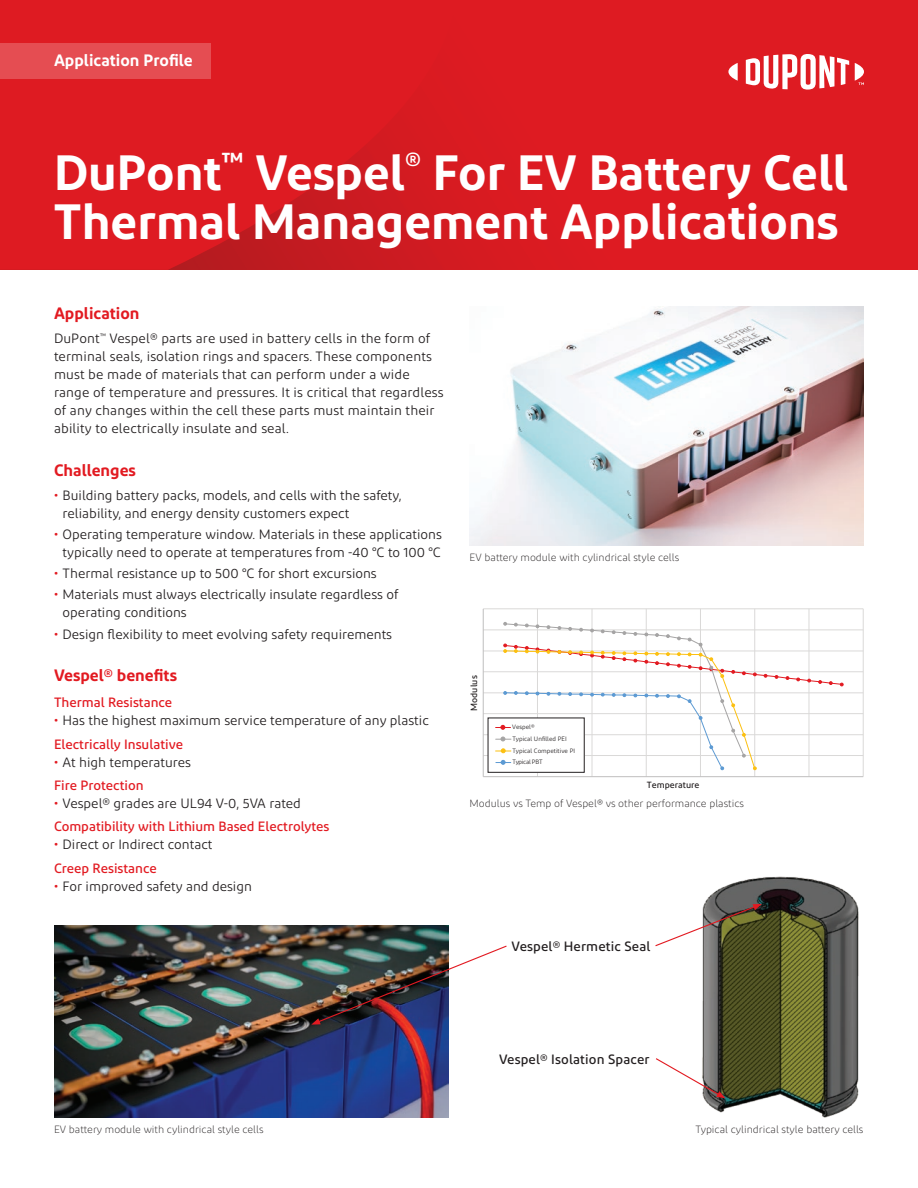
<style>
.page{position:relative;width:918px;height:1188px;background:#fff}
.page>*{position:absolute;margin:0;border:0;box-sizing:border-box;transform-origin:0 0}
.t1{font:600 49.5px/49.5px "Diodrum";color:#fff}
.t2{font:600 16.5px "Diodrum";color:#e21a21}
.t3{font:600 16.5px "Diodrum";color:#fff}
.t4{font:13.5px/18px "Diodrum";color:#231f20}
.t5{font:500 13.5px/23.4px "Diodrum";color:#e21a21}
.t6{font:500 13.5px "Diodrum";letter-spacing:.01em;color:#231f20}
.t7{font:300 10.5px "Diodrum";color:#231f20}
.t8{font:500 9px "Diodrum";color:#231f20}
.t9{font:6.3px/11.7px "Diodrum";color:#231f20}
.s1{font-weight:500;color:#e21a21}
.s2{font-weight:400;color:#231f20}
</style>
<div class="page">
<div style="left:0;top:0;width:918px;height:270px;background:#de1b22"></div>
<svg style="left:0;top:78px;width:459px;height:192px"></svg>
<svg style="left:728px;top:63px;width:10px;height:18px"></svg>
<svg style="left:746px;top:54px;width:103px;height:36px"></svg>
<svg style="left:855px;top:63px;width:9px;height:22px"></svg>
<div style="left:0;top:43px;width:211px;height:35px;background:#e54d52"></div>
<img style="left:470px;top:306px;width:394px;height:239px">
<hr style="left:483px;top:755px;width:380px;height:1px;background:#dad9d8">
<hr style="left:483px;top:734px;width:380px;height:1px;background:#dad9d8">
<hr style="left:483px;top:713px;width:380px;height:1px;background:#dad9d8">
<hr style="left:483px;top:693px;width:380px;height:1px;background:#dad9d8">
<hr style="left:483px;top:672px;width:380px;height:1px;background:#dad9d8">
<hr style="left:483px;top:651px;width:380px;height:1px;background:#dad9d8">
<hr style="left:483px;top:630px;width:380px;height:1px;background:#dad9d8">
<hr style="left:483px;top:609px;width:380px;height:1px;background:#dad9d8">
<hr style="left:537px;top:609px;width:1px;height:168px;background:#dad9d8">
<hr style="left:592px;top:609px;width:1px;height:168px;background:#dad9d8">
<hr style="left:646px;top:609px;width:1px;height:168px;background:#dad9d8">
<hr style="left:700px;top:609px;width:1px;height:168px;background:#dad9d8">
<hr style="left:754px;top:609px;width:1px;height:168px;background:#dad9d8">
<hr style="left:809px;top:609px;width:1px;height:168px;background:#dad9d8">
<hr style="left:863px;top:609px;width:1px;height:168px;background:#dad9d8">
<hr style="left:483px;top:609px;width:1px;height:168px;background:#bfbebe">
<hr style="left:483px;top:776px;width:380px;height:1px;background:#bfbebe">
<div style="left:488px;top:718px;width:96px;height:54px;background:#fff"></div>
<svg style="left:496px;top:622px;width:347px;height:148px"></svg>
<img style="left:54px;top:925px;width:394px;height:192px">
<img style="left:702px;top:876px;width:157px;height:241px">
<svg style="left:655px;top:904px;width:107px;height:43px"></svg>
<img style="left:311px;top:945px;width:196px;height:80px">
<svg style="left:656px;top:1057px;width:69px;height:41px"></svg>
<p class="t3" style="left:54px;top:50px;width:140px">Application Profile</p>
<h1 class="t1" style="left:54px;top:146px;width:796px">DuPont<sup>™</sup> Vespel<sup>®</sup> For EV Battery Cell<br>Thermal Management Applications</h1>
<p class="t2" style="left:54px;top:303px;width:87px">Application</p>
<p class="t4" style="left:54px;top:329px;width:391px">DuPont<sup>™</sup> Vespel® parts are used in battery cells in the form of terminal seals, isolation rings and spacers. These components must be made of materials that can perform under a wide range of temperature and pressures. It is critical that regardless of any changes within the cell these parts must maintain their ability to electrically insulate and seal.</p>
<p class="t2" style="left:54px;top:459px;width:83px">Challenges</p>
<p class="t4" style="left:63px;top:486px;width:340px;text-indent:-9px"><span class="s1">•</span> Building battery packs, models, and cells with the safety, reliability, and energy density customers expect</p>
<p class="t4" style="left:54px;top:525px;width:389px;text-align:center"><span class="s1">•</span> Operating temperature window. Materials in these applications typically need to operate at temperatures from -40 °C to 100 °C</p>
<p class="t4" style="left:54px;top:564px;width:324px"><span class="s1">•</span> Thermal resistance up to 500 °C for short excursions</p>
<p class="t4" style="left:63px;top:585px;width:337px;text-indent:-9px"><span class="s1">•</span> Materials must always electrically insulate regardless of operating conditions</p>
<p class="t4" style="left:54px;top:625px;width:340px"><span class="s1">•</span> Design flexibility to meet evolving safety requirements</p>
<p class="t2" style="left:54px;top:665px;width:124px">Vespel® benefits</p>
<p class="t5" style="left:54px;top:691px;width:120px">Thermal Resistance</p>
<p class="t4" style="left:54px;top:709px;width:376px;line-height:23.4px"><span class="s1">•</span> Has the highest maximum service temperature of any plastic<br><span class="s1">Electrically Insulative</span></p>
<p class="t4" style="left:54px;top:750px;width:139px;line-height:23.4px"><span class="s1">•</span> At high temperatures<br><span class="s1">Fire Protection</span></p>
<p class="t5" style="left:54px;top:791px;width:277px">• <span class="s2">Vespel® grades are UL94 V-0, 5VA rated<br></span>Compatibility with Lithium Based Electrolytes</p>
<p class="t4" style="left:54px;top:833px;width:160px;line-height:23.4px"><span class="s1">•</span> Direct or Indirect contact<br><span class="s1">Creep Resistance</span></p>
<p class="t4" style="left:54px;top:877px;width:199px"><span class="s1">•</span> For improved safety and design</p>
<p class="t7" style="left:470px;top:551px;width:211px">EV battery module with cylindrical style cells</p>
<p class="t8" style="left:469px;top:711px;width:37px;rotate:-90deg">Modulus</p>
<p class="t9" style="left:512px;top:721px;width:64px">Vespel®<br>Typical Unfilled PEI<br>Typical Competitive PI<br>Typical PBT</p>
<p class="t8" style="left:647px;top:779px;width:54px">Temperature</p>
<p class="t7" style="left:470px;top:797px;width:276px">Modulus vs Temp of Vespel® vs other performance plastics</p>
<p class="t6" style="left:512px;top:938px;width:140px">Vespel® Hermetic Seal</p>
<p class="t6" style="left:499px;top:1051px;width:152px">Vespel® Isolation Spacer</p>
<p class="t7" style="left:54px;top:1123px;width:211px">EV battery module with cylindrical style cells</p>
<p class="t7" style="left:696px;top:1123px;width:169px">Typical cylindrical style battery cells</p>
</div>
